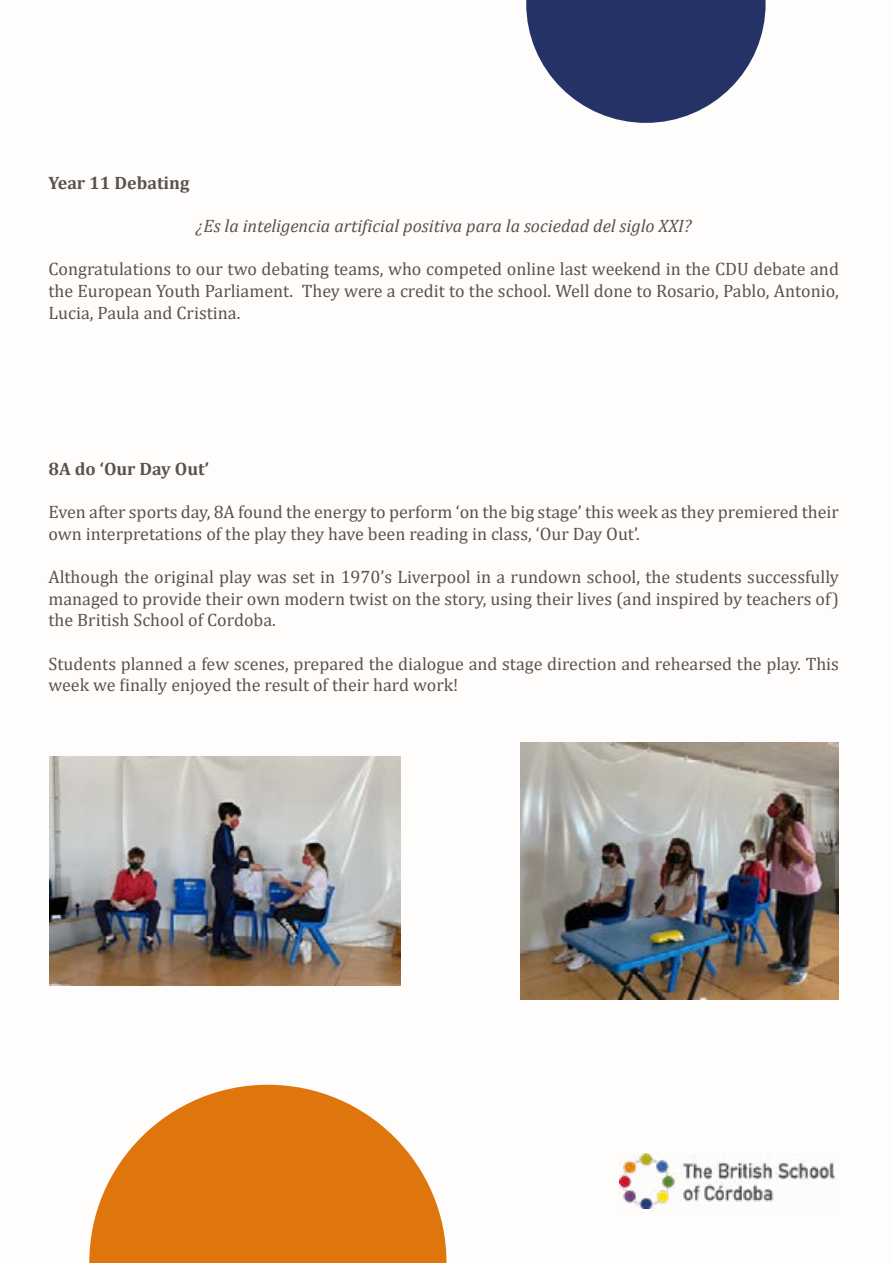
<style>
.page{position:relative;width:893px;height:1263px;background:#fffdfb}
.page>*{position:absolute;margin:0;border:0;box-sizing:border-box;transform-origin:0 0}
.t1{font:18px/21.6px "Cambria";color:#5d514d;text-align:justify}
.t2{font:italic 18px "Cambria";color:#5d514d}
.t3{font:700 18px "Cambria";color:#5d514d}
</style>
<div class="page">
<img style="left:619px;top:1154px;width:216px;height:55px">
<svg style="left:526px;top:0;width:240px;height:123px"></svg>
<svg style="left:89px;top:1085px;width:357px;height:178px;fill:#df750d"></svg>
<img style="left:49px;top:756px;width:352px;height:230px">
<img style="left:520px;top:742px;width:319px;height:257px">
<p class="t3" style="left:48px;top:170px;width:142px">Year 11 Debating</p>
<p class="t2" style="left:196px;top:213px;width:497px">¿Es la inteligencia artificial positiva para la sociedad del siglo XXI?</p>
<p class="t1" style="left:48px;top:258px;width:792px">Congratulations to our two debating teams, who competed online last weekend in the CDU debate and the European Youth Parliament. They were a credit to the school. Well done to Rosario, Pablo, Antonio, Lucia, Paula and Cristina.</p>
<p class="t3" style="left:48px;top:456px;width:162px">8A do ‘Our Day Out’</p>
<p class="t1" style="left:48px;top:501px;width:792px">Even after sports day, 8A found the energy to perform ‘on the big stage’ this week as they premiered their own interpretations of the play they have been reading in class, ‘Our Day Out’.</p>
<p class="t1" style="left:48px;top:566px;width:792px">Although the original play was set in 1970’s Liverpool in a rundown school, the students successfully managed to provide their own modern twist on the story, using their lives (and inspired by teachers of) the British School of Cordoba.</p>
<p class="t1" style="left:48px;top:653px;width:792px">Students planned a few scenes, prepared the dialogue and stage direction and rehearsed the play. This week we finally enjoyed the result of their hard work!</p>
</div>
